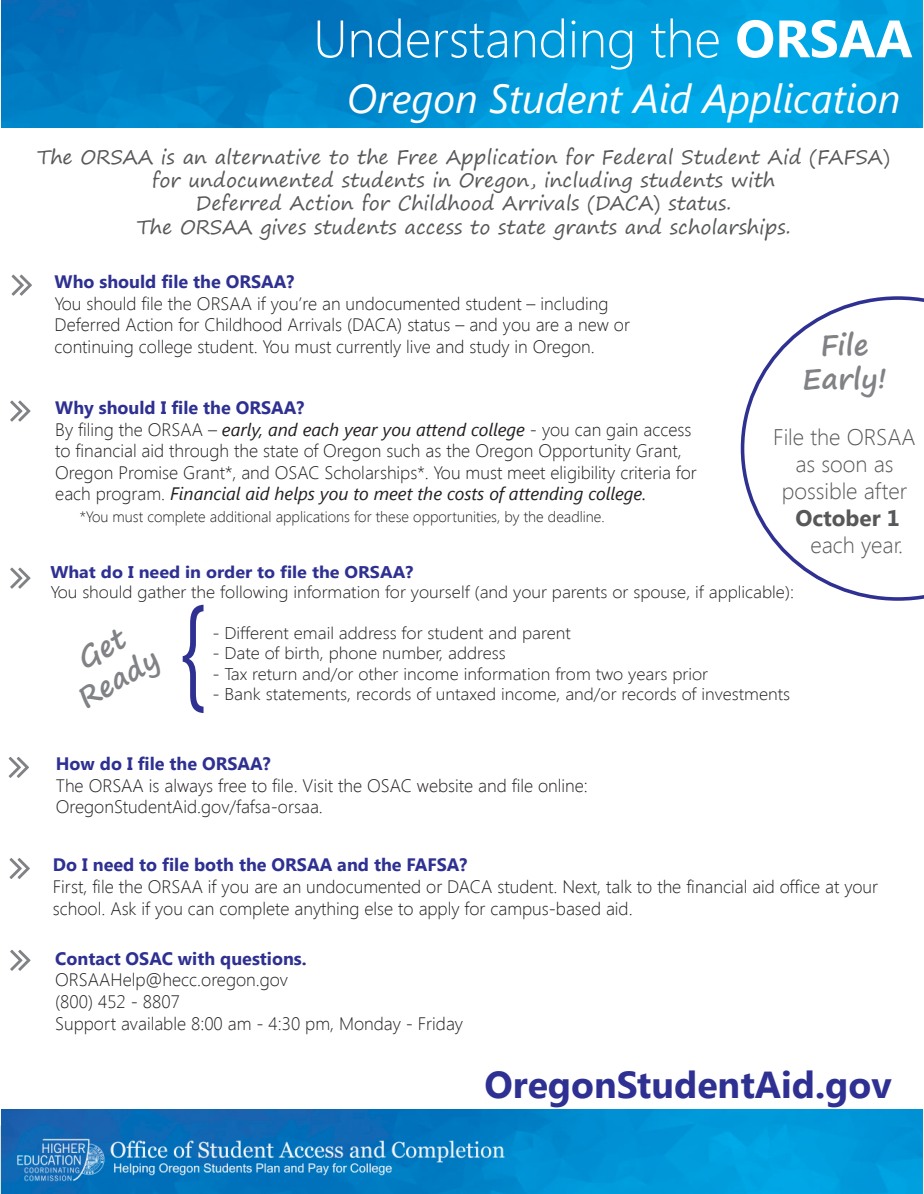
<style>
.page{position:relative;width:924px;height:1194px;background:#fff}
.page>*{position:absolute;margin:0;border:0;box-sizing:border-box;transform-origin:0 0}
.t1{font:300 126px "Segoe UI";color:#2e3092;scale:.77 1}
.t2{font:300 52.5px "Segoe UI";color:#fff}
.t3{font:italic 40.5px "Segoe UI";color:#fff}
.t4{font:700 37.5px "Segoe UI";color:#2e3092}
.t5{font:700 28.5px/34.2px "Segoe Print";color:#808285;text-align:center}
.t6{font:300 22.5px/27px "Segoe UI";color:#57585a;text-align:center}
.t7{font:700 22.5px "Segoe UI";color:#57585a}
.t8{font:19.5px/23.4px "Segoe Print";color:#57585a;text-align:center}
.t9{font:300 18px/21.6px "Segoe UI";color:#231f20}
.t10{font:700 18px "Segoe UI";color:#2e3092}
.t11{font:300 16.95px "Segoe UI";color:#231f20;scale:1.06 1}
.t12{font:700 16.95px "Segoe UI";color:#2e3092;scale:1.06 1}
.t13{font:300 15px "Segoe UI";color:#231f20}
.s1{font-weight:700}
.s2{font-weight:700;color:#2e3092}
.s3{font-weight:400;font-style:italic}
</style>
<div class="page">
<img style="left:1px;top:1109px;width:922px;height:85px">
<img style="left:1px;top:0;width:922px;height:128px">
<img style="left:4px;top:1109px;width:529px;height:85px">
<svg style="left:741px;top:296px;width:183px;height:305px"></svg>
<svg style="left:10px;top:950px;width:21px;height:21px"></svg>
<svg style="left:10px;top:858px;width:20px;height:21px"></svg>
<svg style="left:9px;top:757px;width:20px;height:21px"></svg>
<svg style="left:10px;top:568px;width:21px;height:21px"></svg>
<svg style="left:10px;top:401px;width:21px;height:21px"></svg>
<svg style="left:12px;top:275px;width:20px;height:21px"></svg>
<h2 class="t2" style="left:313px;top:2px;width:601px">Understanding the <span class="s1">ORSAA</span></h2>
<h3 class="t3" style="left:347px;top:70px;width:555px">Oregon Student Aid Application</h3>
<p class="t8" style="left:37px;top:145px;width:854px">The ORSAA is an alternative to the Free Application for Federal Student Aid (FAFSA) for undocumented students in Oregon, including students with<br>Deferred Action for Childhood Arrivals (DACA) status.<br>The ORSAA gives students access to state grants and scholarships.</p>
<p class="t10" style="left:55px;top:269px;width:241px">Who should file the ORSAA?</p>
<p class="t9" style="left:55px;top:292px;width:577px">You should file the ORSAA if you’re an undocumented student – including<br>Deferred Action for Childhood Arrivals (DACA) status – and you are a new or continuing college student. You must currently live and study in Oregon.</p>
<p class="t9" style="left:55px;top:396px;width:643px"><span class="s2">Why should I file the ORSAA?<br></span>By filing the ORSAA – <span class="s3">early, and each year you attend college</span> - you can gain access to financial aid through the state of Oregon such as the Oregon Opportunity Grant, Oregon Promise Grant*, and OSAC Scholarships*. You must meet eligibility criteria for each program. <span class="s3">Financial aid helps you to meet the costs of attending college.</span></p>
<p class="t13" style="left:80px;top:506px;width:526px">*You must complete additional applications for these opportunities, by the deadline.</p>
<h3 class="t5" style="left:802px;top:327px;width:87px">File<br>Early!</h3>
<p class="t6" style="left:773px;top:423px;width:144px">File the ORSAA as soon as possible after</p>
<p class="t7" style="left:795px;top:502px;width:106px">October 1</p>
<p class="t6" style="left:810px;top:531px;width:94px">each year.</p>
<p class="t12" style="left:50px;top:560px;width:344px">What do I need in order to file the ORSAA?</p>
<p class="t11" style="left:50px;top:581px;width:703px">You should gather the following information for yourself (and your parents or spouse, if applicable):</p>
<p class="t11" style="left:212px;top:621px;width:340px">- Different email address for student and parent</p>
<p class="t11" style="left:212px;top:642px;width:278px">- Date of birth, phone number, address</p>
<p class="t11" style="left:212px;top:662px;width:469px">- Tax return and/or other income information from two years prior</p>
<p class="t11" style="left:212px;top:682px;width:547px">- Bank statements, records of untaxed income, and/or records of investments</p>
<h1 class="t1" style="left:178px;top:553px;width:39px">{</h1>
<h3 class="t5" style="left:55px;top:655px;width:89px;rotate:-30deg">Get<br>Ready</h3>
<p class="t10" style="left:56px;top:751px;width:216px">How do I file the ORSAA?</p>
<p class="t9" style="left:56px;top:774px;width:534px">The ORSAA is always free to file. Visit the OSAC website and file online:<br>OregonStudentAid.gov/fafsa-orsaa.</p>
<p class="t10" style="left:53px;top:852px;width:416px">Do I need to file both the ORSAA and the FAFSA?</p>
<p class="t9" style="left:53px;top:875px;width:827px">First, file the ORSAA if you are an undocumented or DACA student. Next, talk to the financial aid office at your school. Ask if you can complete anything else to apply for campus-based aid.</p>
<p class="t10" style="left:55px;top:946px;width:253px">Contact OSAC with questions.</p>
<p class="t9" style="left:55px;top:969px;width:409px">ORSAAHelp@hecc.oregon.gov<br>(800) 452 - 8807<br>Support available 8:00 am - 4:30 pm, Monday - Friday</p>
<h3 class="t4" style="left:484px;top:1058px;width:409px">OregonStudentAid.gov</h3>
</div>
